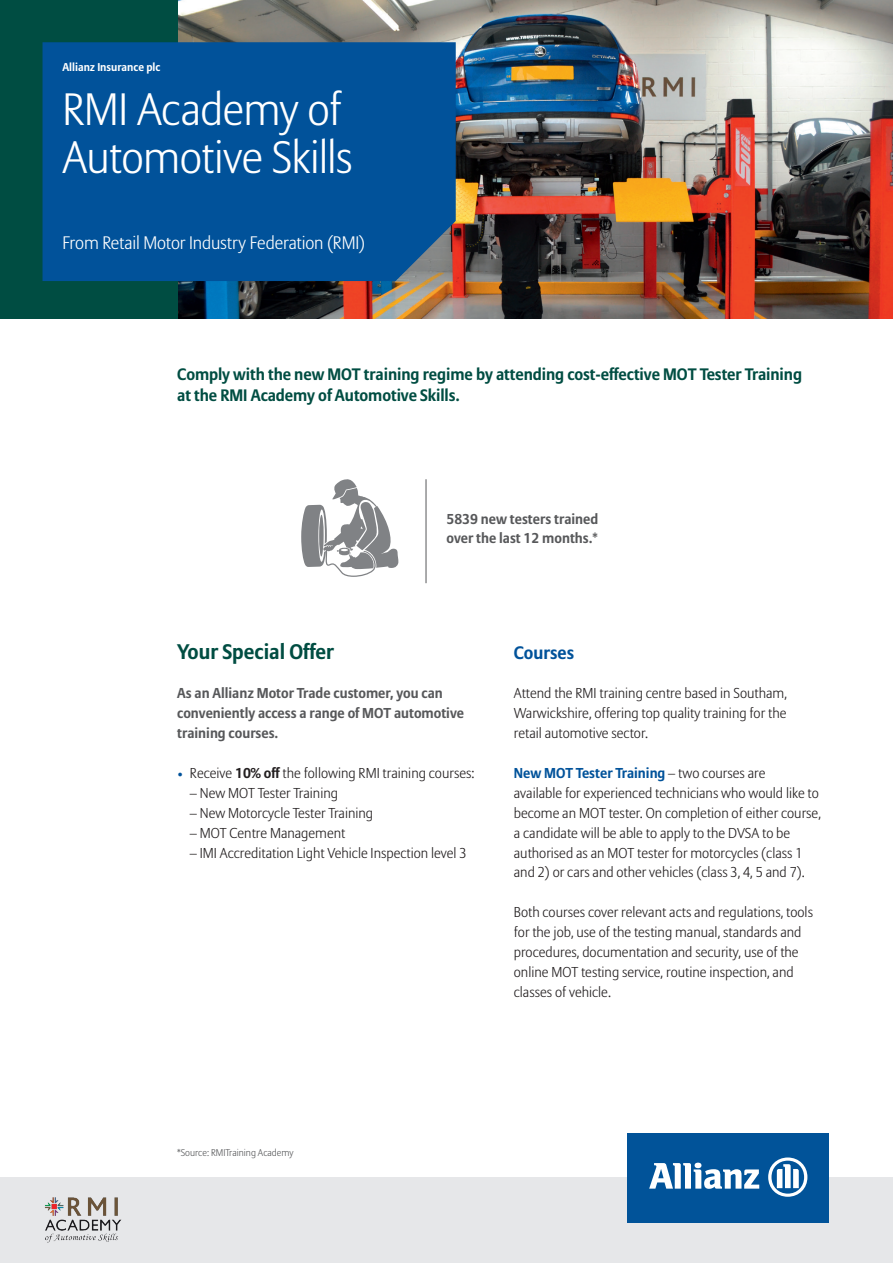
<style>
.page{position:relative;width:893px;height:1263px;background:#fff}
.page>*{position:absolute;margin:0;border:0;box-sizing:border-box;transform-origin:0 0}
.t1{font:300 45px/48px "Allianz Sans";letter-spacing:-.015em;color:#fff}
.t2{font:700 21px "Allianz Sans";color:#004d42}
.t3{font:300 18px "Allianz Sans";letter-spacing:-.01em;color:#fff}
.t4{font:700 18px "Allianz Sans";color:#01529a}
.t5{font:700 16.5px/21px "Allianz Sans";letter-spacing:-.005em;color:#004d42}
.t6{font:300 14.25px/20px "Allianz Sans";color:#231f20}
.t7{font:700 14.25px/20px "Allianz Sans";color:#57585a}
.t8{font:700 11.25px "Allianz Sans";color:#fff}
.t9{font:300 9.75px "Allianz Sans";color:#57585a}
.s1{font-size:12px;color:#01529a}
.s2{font-weight:700}
.s3{font-weight:700;color:#01529a}
</style>
<div class="page">
<img style="left:177px;top:0;width:716px;height:318px">
<div style="left:0;top:1178px;width:893px;height:85px;background:#e6e7e9"></div>
<div style="left:627px;top:1133px;width:202px;height:90px;background:#015399"></div>
<svg style="left:649px;top:1163px;width:110px;height:26px"></svg>
<svg style="left:768px;top:1157px;width:39px;height:40px"></svg>
<hr style="left:426px;top:479px;width:1px;height:104px;background:#57585a">
<svg style="left:301px;top:479px;width:97px;height:98px"></svg>
<img style="left:45px;top:1197px;width:77px;height:46px">
<div style="left:0;top:0;width:177px;height:318px;background:#004d42"></div>
<div style="left:43px;top:42px;width:413px;height:239px;background:#01529a"></div>
<p class="t8" style="left:62px;top:60px;width:100px">Allianz Insurance plc</p>
<h1 class="t1" style="left:62px;top:88px;width:292px">RMI Academy of<br>Automotive Skills</h1>
<p class="t3" style="left:62px;top:232px;width:304px">From Retail Motor Industry Federation (RMI)</p>
<p class="t5" style="left:177px;top:365px;width:626px">Comply with the new MOT training regime by attending cost-effective MOT Tester Training at the RMI Academy of Automotive Skills.</p>
<p class="t7" style="left:446px;top:509px;width:153px">5839 new testers trained over the last 12 months.*</p>
<h2 class="t2" style="left:177px;top:638px;width:158px">Your Special Offer</h2>
<p class="t7" style="left:177px;top:684px;width:288px">As an Allianz Motor Trade customer, you can conveniently access a range of MOT automotive training courses.</p>
<p class="t6" style="left:177px;top:764px;width:299px"><span class="s1">•</span> Receive <span class="s2">10% off</span> the following RMI training courses:</p>
<p class="t6" style="left:190px;top:783px;width:150px">– New MOT Tester Training</p>
<p class="t6" style="left:190px;top:803px;width:185px">– New Motorcycle Tester Training</p>
<p class="t6" style="left:190px;top:823px;width:157px">– MOT Centre Management</p>
<p class="t6" style="left:190px;top:843px;width:278px">– IMI Accreditation Light Vehicle Inspection level 3</p>
<p class="t4" style="left:514px;top:641px;width:62px">Courses</p>
<p class="t6" style="left:514px;top:684px;width:275px;text-align:justify">Attend the RMI training centre based in Southam, Warwickshire, offering top quality training for the retail automotive sector.</p>
<p class="t6" style="left:514px;top:764px;width:309px"><span class="s3">New MOT Tester Training</span> – two courses are<br>available for experienced technicians who would like to become an MOT tester. On completion of either course, a candidate will be able to apply to the DVSA to be authorised as an MOT tester for motorcycles (class 1 and 2) or cars and other vehicles (class 3, 4, 5 and 7).</p>
<p class="t6" style="left:514px;top:903px;width:301px">Both courses cover relevant acts and regulations, tools for the job, use of the testing manual, standards and procedures, documentation and security, use of the online MOT testing service, routine inspection, and classes of vehicle.</p>
<p class="t9" style="left:177px;top:1146px;width:118px">*Source: RMITraining Academy</p>
</div>
